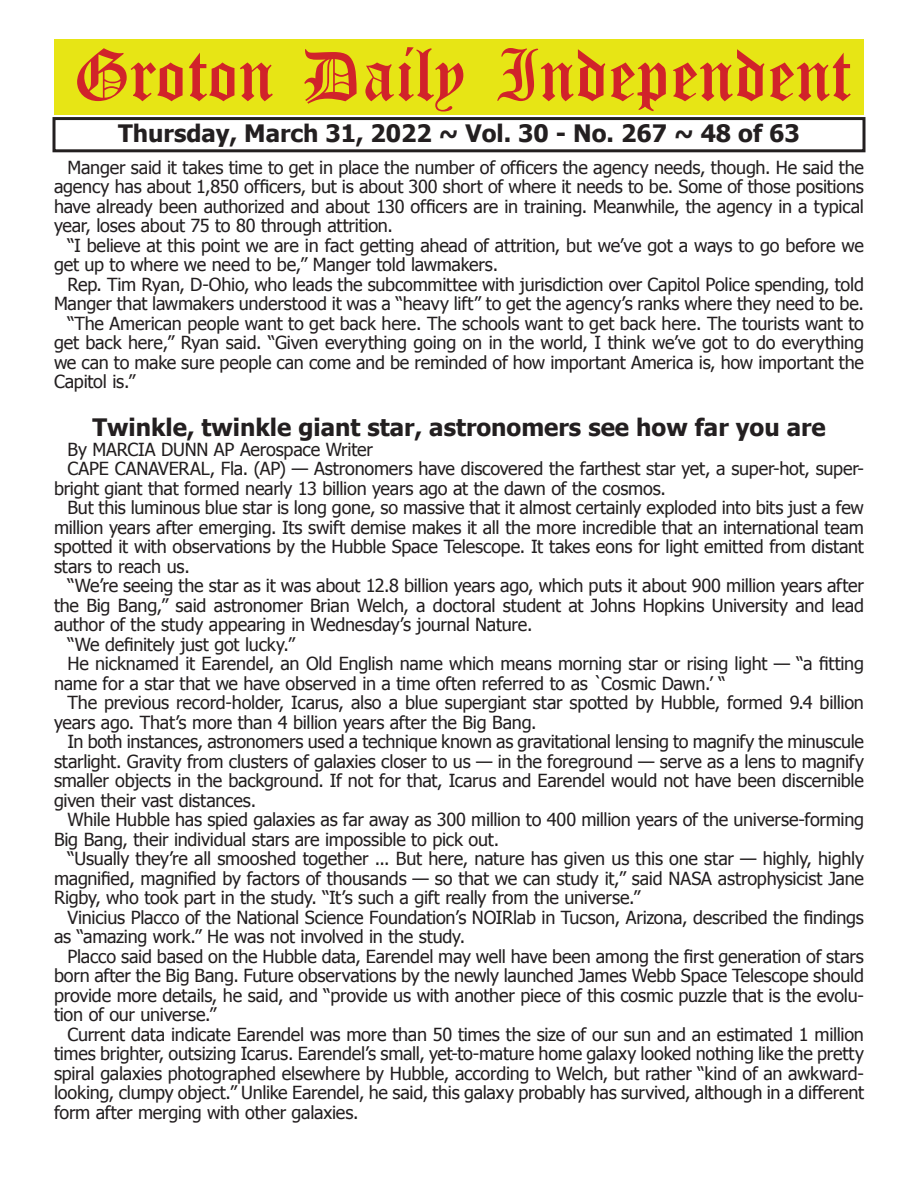
<style>
.page{position:relative;width:918px;height:1188px;background:#fff}
.page>*{position:absolute;margin:0;border:0;box-sizing:border-box;transform-origin:0 0}
.t1{font:54px "Old English Five";color:#d1232a}
.t2{font:700 24px "Tahoma";color:#231f20}
.t3{font:18px/19.5px "Tahoma";letter-spacing:-.015em;color:#231f20;text-align:justify}
</style>
<div class="page">
<div style="left:52px;top:117px;width:814px;height:35px;border:3px solid #231f20"></div>
<div style="left:54px;top:40px;width:810px;height:75px;background:#e7e515"></div>
<h1 class="t1" style="left:73px;top:50px;width:779px">Groton Daily Independent</h1>
<h2 class="t2" style="left:118px;top:116px;width:683px">Thursday, March 31, 2022 ~ Vol. 30 - No. 267 ~ 48 of 63</h2>
<p class="t3" style="left:54px;top:156px;width:812px;text-indent:14px">Manger said it takes time to get in place the number of officers the agency needs, though. He said the agency has about 1,850 officers, but is about 300 short of where it needs to be. Some of those positions have already been authorized and about 130 officers are in training. Meanwhile, the agency in a typical year, loses about 75 to 80 through attrition.</p>
<p class="t3" style="left:54px;top:234px;width:811px;text-indent:14px">“I believe at this point we are in fact getting ahead of attrition, but we’ve got a ways to go before we get up to where we need to be,” Manger told lawmakers.</p>
<p class="t3" style="left:68px;top:273px;width:798px">Rep. Tim Ryan, D-Ohio, who leads the subcommittee with jurisdiction over Capitol Police spending, told</p>
<p class="t3" style="left:54px;top:293px;width:811px">Manger that lawmakers understood it was a “heavy lift” to get the agency’s ranks where they need to be.</p>
<p class="t3" style="left:68px;top:312px;width:798px">“The American people want to get back here. The schools want to get back here. The tourists want to</p>
<p class="t3" style="left:54px;top:332px;width:812px">get back here,” Ryan said. “Given everything going on in the world, I think we’ve got to do everything</p>
<p class="t3" style="left:54px;top:351px;width:812px">we can to make sure people can come and be reminded of how important America is, how important the</p>
<p class="t3" style="left:54px;top:371px;width:83px">Capitol is.”</p>
<h2 class="t2" style="left:92px;top:411px;width:735px">Twinkle, twinkle giant star, astronomers see how far you are</h2>
<p class="t3" style="left:68px;top:439px;width:307px">By MARCIA DUNN AP Aerospace Writer</p>
<p class="t3" style="left:68px;top:458px;width:798px">CAPE CANAVERAL, Fla. (AP) — Astronomers have discovered the farthest star yet, a super-hot, super-</p>
<p class="t3" style="left:54px;top:478px;width:613px">bright giant that formed nearly 13 billion years ago at the dawn of the cosmos.</p>
<p class="t3" style="left:68px;top:497px;width:798px">But this luminous blue star is long gone, so massive that it almost certainly exploded into bits just a few</p>
<p class="t3" style="left:54px;top:517px;width:811px">million years after emerging. Its swift demise makes it all the more incredible that an international team</p>
<p class="t3" style="left:54px;top:536px;width:811px">spotted it with observations by the Hubble Space Telescope. It takes eons for light emitted from distant</p>
<p class="t3" style="left:54px;top:556px;width:137px">stars to reach us.</p>
<p class="t3" style="left:68px;top:575px;width:798px">“We’re seeing the star as it was about 12.8 billion years ago, which puts it about 900 million years after</p>
<p class="t3" style="left:54px;top:595px;width:811px">the Big Bang,” said astronomer Brian Welch, a doctoral student at Johns Hopkins University and lead</p>
<p class="t3" style="left:54px;top:614px;width:480px">author of the study appearing in Wednesday’s journal Nature.</p>
<p class="t3" style="left:68px;top:634px;width:229px">“We definitely just got lucky.”</p>
<p class="t3" style="left:68px;top:653px;width:798px">He nicknamed it Earendel, an Old English name which means morning star or rising light — “a fitting</p>
<p class="t3" style="left:54px;top:673px;width:673px">name for a star that we have observed in a time often referred to as `Cosmic Dawn.’ “</p>
<p class="t3" style="left:68px;top:692px;width:798px">The previous record-holder, Icarus, also a blue supergiant star spotted by Hubble, formed 9.4 billion</p>
<p class="t3" style="left:54px;top:712px;width:484px">years ago. That’s more than 4 billion years after the Big Bang.</p>
<p class="t3" style="left:68px;top:731px;width:798px">In both instances, astronomers used a technique known as gravitational lensing to magnify the minuscule</p>
<p class="t3" style="left:54px;top:751px;width:811px">starlight. Gravity from clusters of galaxies closer to us — in the foreground — serve as a lens to magnify</p>
<p class="t3" style="left:54px;top:770px;width:811px">smaller objects in the background. If not for that, Icarus and Earendel would not have been discernible</p>
<p class="t3" style="left:54px;top:790px;width:204px">given their vast distances.</p>
<p class="t3" style="left:68px;top:809px;width:798px">While Hubble has spied galaxies as far away as 300 million to 400 million years of the universe-forming</p>
<p class="t3" style="left:54px;top:829px;width:447px">Big Bang, their individual stars are impossible to pick out.</p>
<p class="t3" style="left:68px;top:848px;width:798px">“Usually they’re all smooshed together ... But here, nature has given us this one star — highly, highly</p>
<p class="t3" style="left:54px;top:868px;width:811px">magnified, magnified by factors of thousands — so that we can study it,” said NASA astrophysicist Jane</p>
<p class="t3" style="left:54px;top:887px;width:588px">Rigby, who took part in the study. “It’s such a gift really from the universe.”</p>
<p class="t3" style="left:68px;top:907px;width:798px">Vinicius Placco of the National Science Foundation’s NOIRlab in Tucson, Arizona, described the findings</p>
<p class="t3" style="left:54px;top:926px;width:413px">as “amazing work.” He was not involved in the study.</p>
<p class="t3" style="left:68px;top:946px;width:798px">Placco said based on the Hubble data, Earendel may well have been among the first generation of stars</p>
<p class="t3" style="left:54px;top:965px;width:811px">born after the Big Bang. Future observations by the newly launched James Webb Space Telescope should</p>
<p class="t3" style="left:54px;top:985px;width:812px">provide more details, he said, and “provide us with another piece of this cosmic puzzle that is the evolu-</p>
<p class="t3" style="left:54px;top:1004px;width:164px">tion of our universe.”</p>
<p class="t3" style="left:68px;top:1024px;width:798px">Current data indicate Earendel was more than 50 times the size of our sun and an estimated 1 million</p>
<p class="t3" style="left:54px;top:1043px;width:811px">times brighter, outsizing Icarus. Earendel’s small, yet-to-mature home galaxy looked nothing like the pretty</p>
<p class="t3" style="left:54px;top:1063px;width:812px">spiral galaxies photographed elsewhere by Hubble, according to Welch, but rather “kind of an awkward-</p>
<p class="t3" style="left:54px;top:1082px;width:812px">looking, clumpy object.” Unlike Earendel, he said, this galaxy probably has survived, although in a different</p>
<p class="t3" style="left:54px;top:1102px;width:306px">form after merging with other galaxies.</p>
</div>
